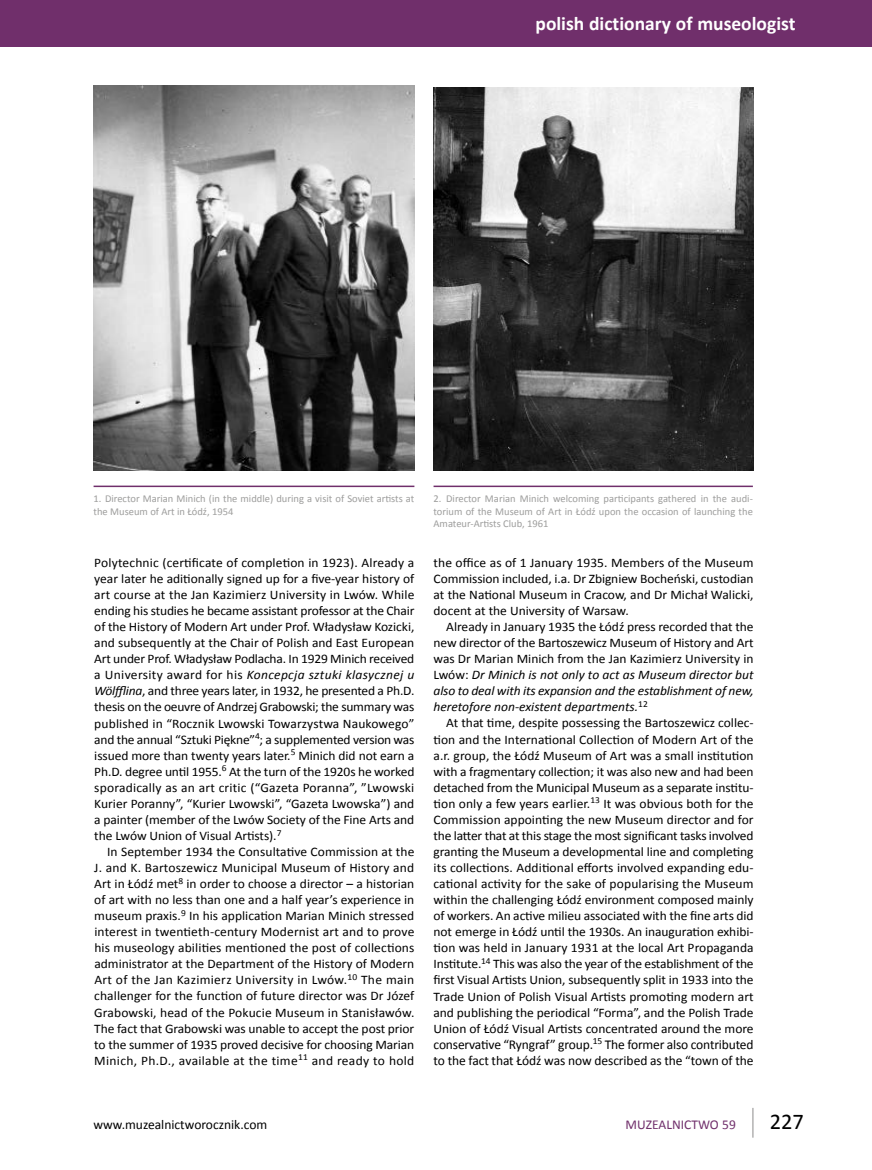
<style>
.page{position:relative;width:872px;height:1170px;background:#fff}
.page>*{position:absolute;margin:0;border:0;box-sizing:border-box;transform-origin:0 0}
.t1{font:22.5px "Calibri";color:#000}
.t2{font:700 19.5px "Calibri";color:#fff}
.t3{font:13.5px/16px "Calibri";letter-spacing:-.01em;color:#000}
.t4{font:13.5px "Calibri";color:#702f6b}
.t5{font:13.05px/16px "Calibri";letter-spacing:-.005em;color:#000;text-align:justify}
.t6{font:10.5px/12.6px "Calibri";color:#9d9d9c}
.s1{font-style:italic}
</style>
<div class="page">
<hr style="left:752px;top:1107px;width:1px;height:30px;background:#b3b2b2">
<div style="left:0;top:0;width:872px;height:47px;background:#702f6b"></div>
<img style="left:94px;top:85px;width:320px;height:385px">
<hr style="left:94px;top:485px;width:320px;height:2px;background:#702f6b">
<img style="left:433px;top:87px;width:320px;height:383px">
<hr style="left:433px;top:485px;width:320px;height:2px;background:#702f6b">
<h2 class="t2" style="left:535px;top:11px;width:261px">polish dictionary of museologist</h2>
<p class="t6" style="left:94px;top:492px;width:322px">1. Director Marian Minich (in the middle) during a visit of Soviet artists at the Museum of Art in Łódź, 1954</p>
<p class="t6" style="left:433px;top:492px;width:321px;text-align:justify">2. Director Marian Minich welcoming participants gathered in the audi&shy;torium of the Museum of Art in Łódź upon the occasion of launching the Amateur-Artists Club, 1961</p>
<p class="t5" style="left:94px;top:554px;width:322px">Polytechnic (certificate of completion in 1923). Already a year later he aditionally signed up for a five-year history of art course at the Jan Kazimierz University in Lwów. While ending his studies he became assistant professor at the Chair of the History of Modern Art under Prof. Władysław Kozicki, and subsequently at the Chair of Polish and East European Art under Prof. Władysław Podlacha. In 1929 Minich received a University award for his <span class="s1">Koncepcja sztuki klasycznej u Wölfflina</span>, and three years later, in 1932, he presented a Ph.D. thesis on the oeuvre of Andrzej Grabowski; the summary was published in “Rocznik Lwowski Towarzystwa Naukowego” and the annual “Sztuki Piękne”<sup>4</sup>; a supplemented version was issued more than twenty years later.<sup>5</sup> Minich did not earn a Ph.D. degree until 1955.<sup>6</sup> At the turn of the 1920s he worked sporadically as an art critic (“Gazeta Poranna”, ”Lwowski Kurier Poranny”, “Kurier Lwowski”, “Gazeta Lwowska”) and a painter (member of the Lwów Society of the Fine Arts and the Lwów Union of Visual Artists).<sup>7</sup></p>
<p class="t5" style="left:94px;top:843px;width:322px;text-indent:13px">In September 1934 the Consultative Commission at the J. and K. Bartoszewicz Municipal Museum of History and Art in Łódź met<sup>8</sup> in order to choose a director – a historian of art with no less than one and a half year’s experience in museum praxis.<sup>9</sup> In his application Marian Minich stressed interest in twentieth-century Modernist art and to prove his museology abilities mentioned the post of collections administrator at the Department of the History of Modern Art of the Jan Kazimierz University in Lwów.<sup>10</sup> The main challenger for the function of future director was Dr Józef Grabowski, head of the Pokucie Museum in Stanisławów.<br>The fact that Grabowski was unable to accept the post prior to the summer of 1935 proved decisive for choosing Marian Minich, Ph.D., available at the time<sup>11</sup> and ready to hold</p>
<p class="t5" style="left:433px;top:554px;width:321px">the office as of 1 January 1935. Members of the Museum Commission included, i.a. Dr Zbigniew Bocheński, custodian at the National Museum in Cracow, and Dr Michał Walicki, docent at the University of Warsaw.</p>
<p class="t5" style="left:433px;top:618px;width:322px;text-indent:13px">Already in January 1935 the Łódź press recorded that the new director of the Bartoszewicz Museum of History and Art was Dr Marian Minich from the Jan Kazimierz University in Lwów: <span class="s1">Dr Minich is not only to act as Museum director but also to deal with its expansion and the establishment of new, heretofore non-existent departments.</span><sup>12</sup></p>
<p class="t5" style="left:433px;top:715px;width:322px;text-indent:13px">At that time, despite possessing the Bartoszewicz collec&shy;tion and the International Collection of Modern Art of the a.r. group, the Łódź Museum of Art was a small institution with a fragmentary collection; it was also new and had been detached from the Municipal Museum as a separate institu&shy;tion only a few years earlier.<sup>13</sup> It was obvious both for the Commission appointing the new Museum director and for the latter that at this stage the most significant tasks involved granting the Museum a developmental line and completing its collections. Additional efforts involved expanding edu&shy;cational activity for the sake of popularising the Museum within the challenging Łódź environment composed mainly of workers. An active milieu associated with the fine arts did not emerge in Łódź until the 1930s. An inauguration exhibi&shy;tion was held in January 1931 at the local Art Propaganda Institute.<sup>14</sup> This was also the year of the establishment of the first Visual Artists Union, subsequently split in 1933 into the Trade Union of Polish Visual Artists promoting modern art and publishing the periodical “Forma”, and the Polish Trade Union of Łódź Visual Artists concentrated around the more</p>
<p class="t3" style="left:433px;top:1036px;width:321px">conservative “Ryngraf” group.<sup>15</sup> The former also contributed to the fact that Łódź was now described as the “town of the</p>
<p class="t3" style="left:94px;top:1116px;width:175px">www.muzealnictworocznik.com</p>
<p class="t4" style="left:625px;top:1115px;width:112px">MUZEALNICTWO 59</p>
<h1 class="t1" style="left:770px;top:1107px;width:36px">227</h1>
</div>
